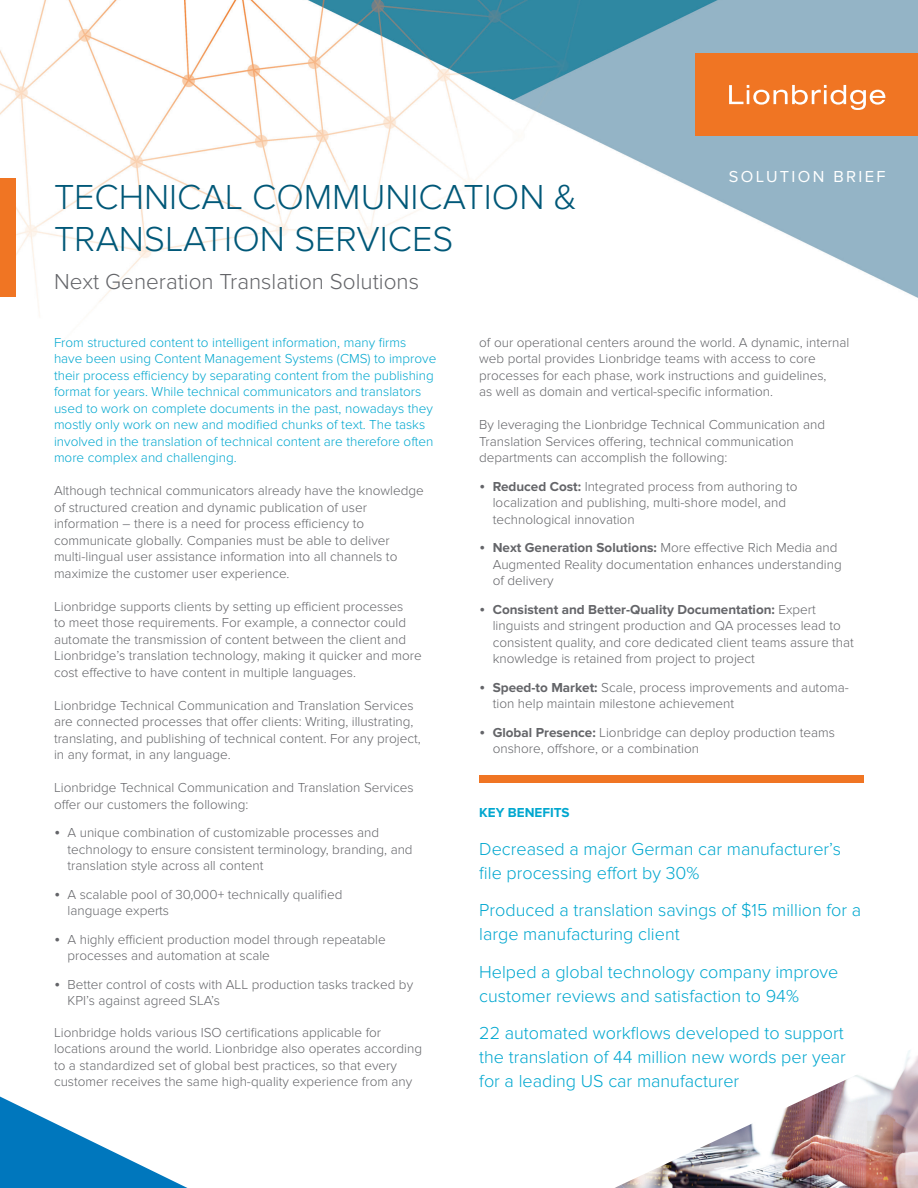
<style>
.page{position:relative;width:918px;height:1188px;background:#fff}
.page>*{position:absolute;margin:0;border:0;box-sizing:border-box;transform-origin:0 0}
.t1{font:300 36px/42px "Proxima Nova";color:#015878}
.t2{font:300 22.5px "Proxima Nova";color:#646569}
.t3{font:300 18px/24px "Proxima Nova";color:#00a7cf}
.t4{font:16.5px "Proxima Nova";letter-spacing:.14em;color:#fff}
.t5{font:300 13.5px/16.5px "Proxima Nova";color:#646569}
.t6{font:300 13.5px/16.5px "Proxima Nova";color:#00a7cf}
.t7{font:700 13.5px "Proxima Nova";color:#00a7cf}
.s1{font-size:18px}
.s2{font-weight:700}
</style>
<div class="page">
<img style="left:0;top:0;width:918px;height:316px">
<div style="left:695px;top:53px;width:223px;height:83px;background:#f07523"></div>
<svg style="left:729px;top:85px;width:156px;height:25px"></svg>
<img style="left:615px;top:1050px;width:303px;height:138px">
<div style="left:0;top:178px;width:15px;height:118px;background:#f07523"></div>
<svg style="left:0;top:1096px;width:188px;height:92px"></svg>
<div style="left:479px;top:775px;width:385px;height:8px;background:#f07523"></div>
<h1 class="t1" style="left:54px;top:177px;width:524px">TECHNICAL COMMUNICATION &amp;<br>TRANSLATION SERVICES</h1>
<h2 class="t2" style="left:54px;top:268px;width:367px">Next Generation Translation Solutions</h2>
<p class="t4" style="left:729px;top:167px;width:158px">SOLUTION BRIEF</p>
<p class="t6" style="left:54px;top:334px;width:384px">From structured content to intelligent information, many firms have been using Content Management Systems (CMS) to improve their process efficiency by separating content from the publishing format for years. While technical communicators and translators used to work on complete documents in the past, nowadays they mostly only work on new and modified chunks of text. The tasks involved in the translation of technical content are therefore often more complex and challenging.</p>
<p class="t5" style="left:54px;top:483px;width:371px">Although technical communicators already have the knowledge of structured creation and dynamic publication of user information – there is a need for process efficiency to communicate globally. Companies must be able to deliver multi-lingual user assistance information into all channels to maximize the customer user experience.</p>
<p class="t5" style="left:54px;top:598px;width:369px">Lionbridge supports clients by setting up efficient processes<br>to meet those requirements. For example, a connector could automate the transmission of content between the client and Lionbridge’s translation technology, making it quicker and more cost effective to have content in multiple languages.</p>
<p class="t5" style="left:54px;top:697px;width:368px">Lionbridge Technical Communication and Translation Services are connected processes that offer clients: Writing, illustrating, translating, and publishing of technical content. For any project, in any format, in any language.</p>
<p class="t5" style="left:54px;top:779px;width:361px">Lionbridge Technical Communication and Translation Services offer our customers the following:</p>
<p class="t5" style="left:68px;top:825px;width:347px;text-indent:-14px"><span class="s1">•</span> A unique combination of customizable processes and technology to ensure consistent terminology, branding, and translation style across all content</p>
<p class="t5" style="left:68px;top:886px;width:276px;text-indent:-14px"><span class="s1">•</span> A scalable pool of 30,000+ technically qualified language experts</p>
<p class="t5" style="left:68px;top:931px;width:320px;text-indent:-14px"><span class="s1">•</span> A highly efficient production model through repeatable processes and automation at scale</p>
<p class="t5" style="left:68px;top:976px;width:347px;text-indent:-14px"><span class="s1">•</span> Better control of costs with ALL production tasks tracked by<br>KPI’s against agreed SLA’s</p>
<p class="t5" style="left:54px;top:1024px;width:370px">Lionbridge holds various ISO certifications applicable for locations around the world. Lionbridge also operates according to a standardized set of global best practices, so that every customer receives the same high-quality experience from any</p>
<p class="t5" style="left:479px;top:334px;width:372px">of our operational centers around the world. A dynamic, internal web portal provides Lionbridge teams with access to core processes for each phase, work instructions and guidelines,<br>as well as domain and vertical-specific information.</p>
<p class="t5" style="left:479px;top:417px;width:347px">By leveraging the Lionbridge Technical Communication and<br>Translation Services offering, technical communication departments can accomplish the following:</p>
<p class="t5" style="left:493px;top:478px;width:306px;text-indent:-14px"><span class="s1">•</span> <span class="s2">Reduced Cost:</span> Integrated process from authoring to localization and publishing, multi-shore model, and technological innovation</p>
<p class="t5" style="left:493px;top:540px;width:350px;text-indent:-14px"><span class="s1">•</span> <span class="s2">Next Generation Solutions:</span> More effective Rich Media and<br>Augmented Reality documentation enhances understanding of delivery</p>
<p class="t5" style="left:493px;top:601px;width:363px;text-indent:-14px"><span class="s1">•</span> <span class="s2">Consistent and Better-Quality Documentation:</span> Expert linguists and stringent production and QA processes lead to consistent quality, and core dedicated client teams assure that knowledge is retained from project to project</p>
<p class="t5" style="left:493px;top:679px;width:358px;text-indent:-14px"><span class="s1">•</span> <span class="s2">Speed-to Market:</span> Scale, process improvements and automa&shy;tion help maintain milestone achievement</p>
<p class="t5" style="left:493px;top:724px;width:344px;text-indent:-14px"><span class="s1">•</span> <span class="s2">Global Presence:</span> Lionbridge can deploy production teams onshore, offshore, or a combination</p>
<p class="t7" style="left:479px;top:805px;width:92px">KEY BENEFITS</p>
<h3 class="t3" style="left:479px;top:837px;width:363px">Decreased a major German car manufacturer’s file processing effort by 30%</h3>
<h3 class="t3" style="left:479px;top:899px;width:384px">Produced a translation savings of $15 million for a large manufacturing client</h3>
<h3 class="t3" style="left:479px;top:960px;width:361px">Helped a global technology company improve customer reviews and satisfaction to 94%</h3>
<h3 class="t3" style="left:479px;top:1022px;width:368px">22 automated workflows developed to support the translation of 44 million new words per year for a leading US car manufacturer</h3>
</div>
